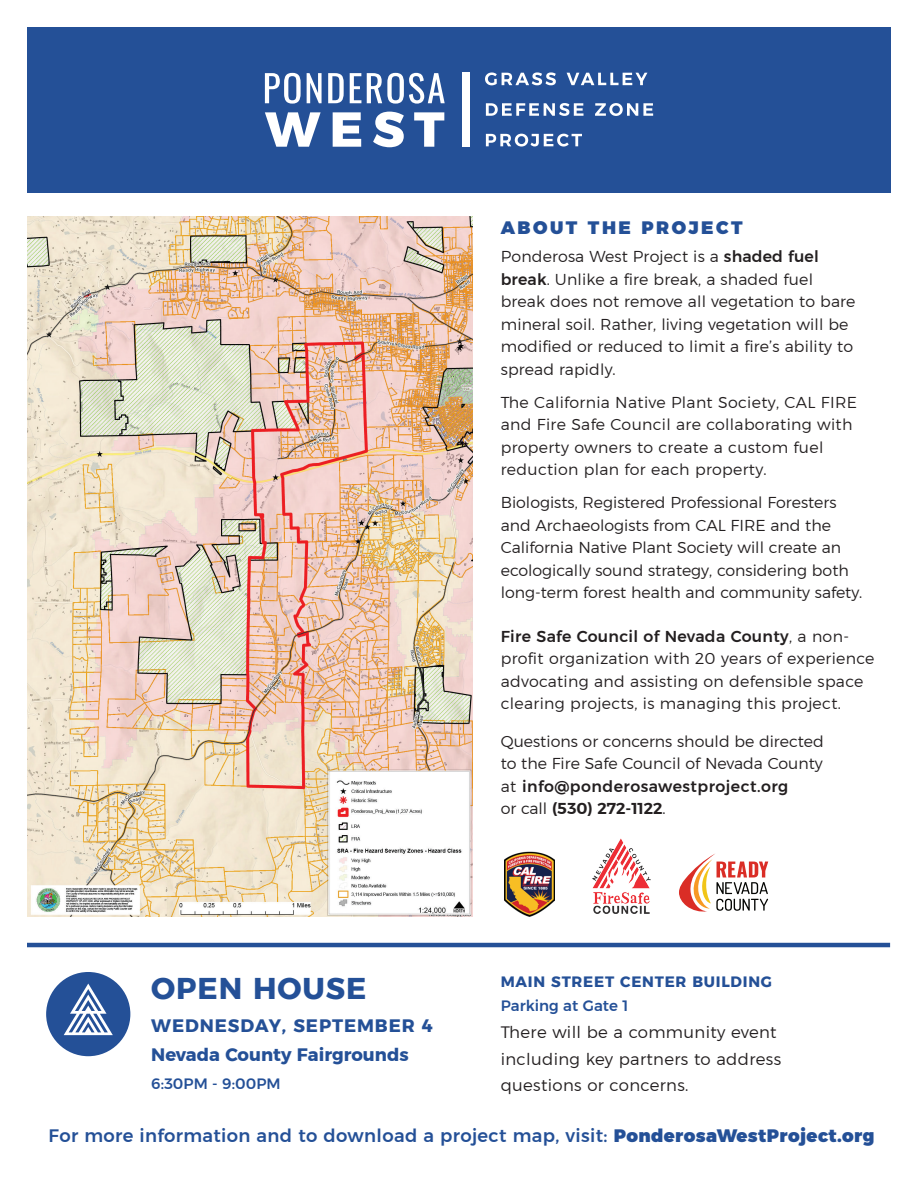
<style>
.page{position:relative;width:918px;height:1188px;background:#fff}
.page>*{position:absolute;margin:0;border:0;box-sizing:border-box;transform-origin:0 0}
.t1{font:700 30px "Montserrat";letter-spacing:.03em;color:#245097}
.t2{font:500 18px "Montserrat";letter-spacing:.02em;color:#245097}
.t3{font:700 18px/28.5px "Montserrat";color:#245097}
.t4{font:900 18px "Montserrat";letter-spacing:.14em;color:#245097}
.t5{font:300 16.5px/27px "Montserrat";letter-spacing:.02em;color:#231f20}
.t6{font:300 15.75px/22.5px "Montserrat";letter-spacing:.01em;color:#231f20}
.t7{font:500 15px "Montserrat";color:#245097}
.t8{font:700 15px "Montserrat";letter-spacing:.05em;color:#245097}
.s1{font-weight:500}
.s2{font-weight:600}
.s3{font-weight:900}
</style>
<div class="page">
<div style="left:27px;top:27px;width:864px;height:166px;background:#245097"></div>
<hr style="left:27px;top:943px;width:863px;height:4px;background:#245097">
<svg style="left:265px;top:73px;width:36px;height:31px"></svg>
<svg style="left:307px;top:73px;width:15px;height:30px"></svg>
<svg style="left:328px;top:73px;width:16px;height:30px"></svg>
<svg style="left:350px;top:73px;width:11px;height:30px"></svg>
<svg style="left:367px;top:73px;width:78px;height:31px"></svg>
<svg style="left:265px;top:112px;width:56px;height:35px"></svg>
<svg style="left:333px;top:112px;width:28px;height:35px"></svg>
<svg style="left:373px;top:112px;width:31px;height:35px"></svg>
<svg style="left:414px;top:112px;width:30px;height:35px"></svg>
<div style="left:462px;top:73px;width:7px;height:74px;background:#fff"></div>
<svg style="left:485px;top:72px;width:71px;height:13px"></svg>
<svg style="left:567px;top:73px;width:80px;height:12px"></svg>
<svg style="left:486px;top:103px;width:98px;height:13px"></svg>
<svg style="left:595px;top:103px;width:58px;height:13px"></svg>
<svg style="left:486px;top:134px;width:96px;height:13px"></svg>
<img style="left:28px;top:216px;width:444px;height:701px">
<img style="left:504px;top:851px;width:50px;height:66px">
<img style="left:592px;top:839px;width:59px;height:75px">
<svg style="left:679px;top:854px;width:89px;height:58px"></svg>
<div style="left:46px;top:972px;width:84px;height:84px;background:#245097;border-radius:50%"></div>
<svg style="left:64px;top:984px;width:49px;height:51px"></svg>
<h1 class="t1" style="left:151px;top:964px;width:217px">OPEN HOUSE</h1>
<p class="t3" style="left:151px;top:1012px;width:283px">WEDNESDAY, SEPTEMBER 4<br>Nevada County Fairgrounds</p>
<p class="t7" style="left:151px;top:1072px;width:131px">6:30PM - 9:00PM</p>
<p class="t4" style="left:501px;top:212px;width:243px">ABOUT THE PROJECT</p>
<p class="t6" style="left:501px;top:245px;width:356px">Ponderosa West Project is a <span class="s1">shaded fuel break</span>. Unlike a fire break, a shaded fuel break does not remove all vegetation to bare mineral soil. Rather, living vegetation will be modified or reduced to limit a fire’s ability to spread rapidly.</p>
<p class="t6" style="left:501px;top:391px;width:358px">The California Native Plant Society, CAL FIRE and Fire Safe Council are collaborating with property owners to create a custom fuel reduction plan for each property.</p>
<p class="t6" style="left:501px;top:491px;width:363px">Biologists, Registered Professional Foresters and Archaeologists from CAL FIRE and the California Native Plant Society will create an ecologically sound strategy, considering both long-term forest health and community safety.</p>
<p class="t6" style="left:501px;top:625px;width:375px"><span class="s1">Fire Safe Council of Nevada County</span>, a non&shy;profit organization with 20 years of experience advocating and assisting on defensible space clearing projects, is managing this project.</p>
<p class="t6" style="left:501px;top:729px;width:325px">Questions or concerns should be directed to the Fire Safe Council of Nevada County at <span class="s1">info@ponderosawestproject.org<br></span>or call <span class="s2">(530) 272-1122</span>.</p>
<p class="t8" style="left:501px;top:969px;width:273px">MAIN STREET CENTER BUILDING</p>
<p class="t7" style="left:501px;top:993px;width:129px">Parking at Gate 1</p>
<p class="t5" style="left:501px;top:1018px;width:282px">There will be a community event including key partners to address questions or concerns.</p>
<p class="t2" style="left:49px;top:1121px;width:828px">For more information and to download a project map, visit: <span class="s3">PonderosaWestProject.org</span></p>
</div>
